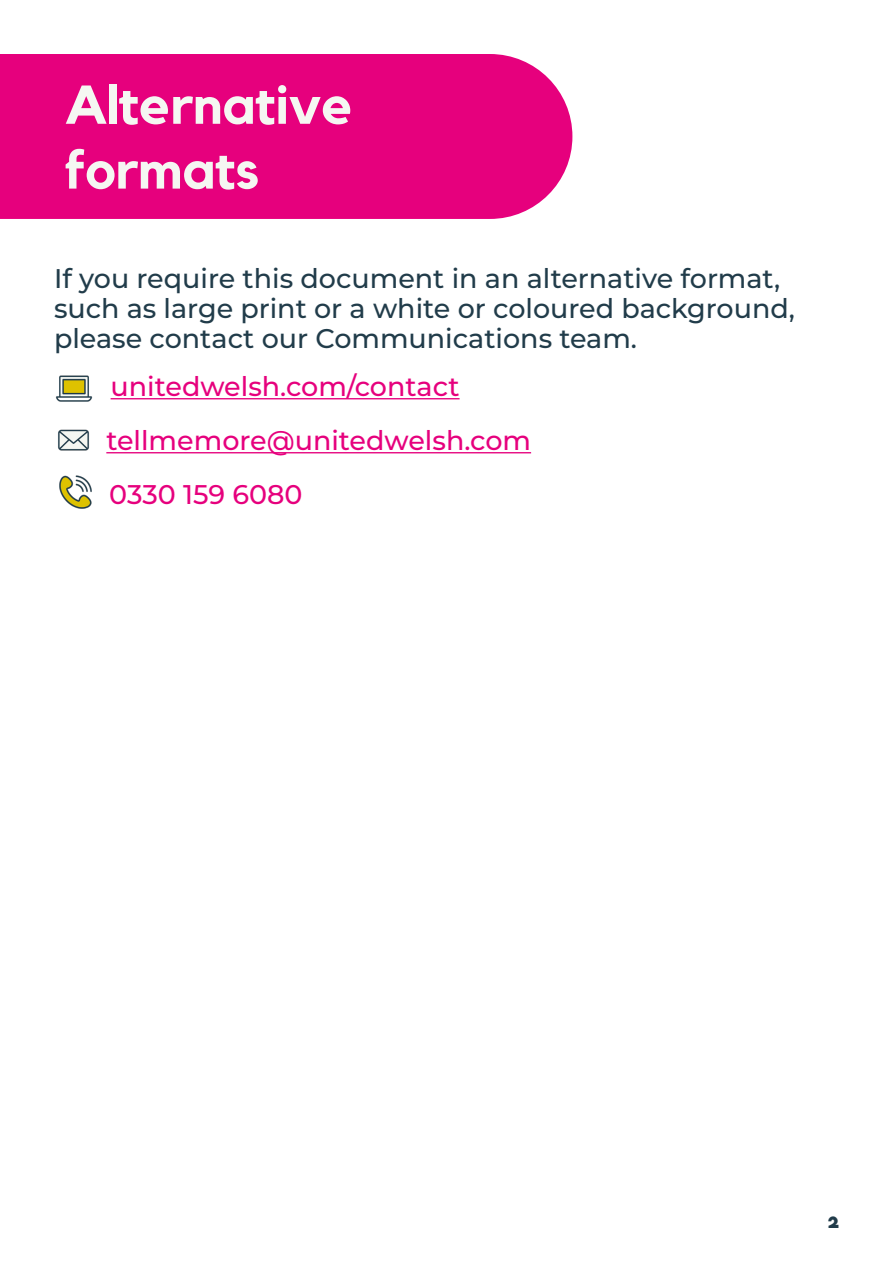
<style>
.page{position:relative;width:893px;height:1263px;background:#fff}
.page>*{position:absolute;margin:0;border:0;box-sizing:border-box;transform-origin:0 0}
.t1{font:700 54px/64.8px "Kollektif";color:#f5f7f2}
.t2{font:500 27px/30px "Montserrat";color:#213c4a}
.t3{font:500 27px/54px "Montserrat";color:#e6007d}
.t4{font:700 22.5px "Kollektif";color:#213c4a}
</style>
<div class="page">
<hr style="left:111px;top:398px;width:349px;height:1px;background:#e6007d">
<hr style="left:106px;top:452px;width:425px;height:1px;background:#e6007d">
<div style="left:0;top:54px;width:572px;height:165px;background:#e6007d"></div>
<img style="left:55px;top:375px;width:38px;height:27px">
<img style="left:58px;top:429px;width:31px;height:22px">
<img style="left:59px;top:475px;width:33px;height:34px">
<h1 class="t1" style="left:65px;top:72px;width:290px">Alternative formats</h1>
<p class="t2" style="left:54px;top:262px;width:742px">If you require this document in an alternative format, such as large print or a white or coloured background, please contact our Communications team.</p>
<p class="t3" style="left:106px;top:358px;width:426px">unitedwelsh.com/contact tellmemore@unitedwelsh.com<br>0330 159 6080</p>
<p class="t4" style="left:827px;top:1207px;width:14px">2</p>
</div>
